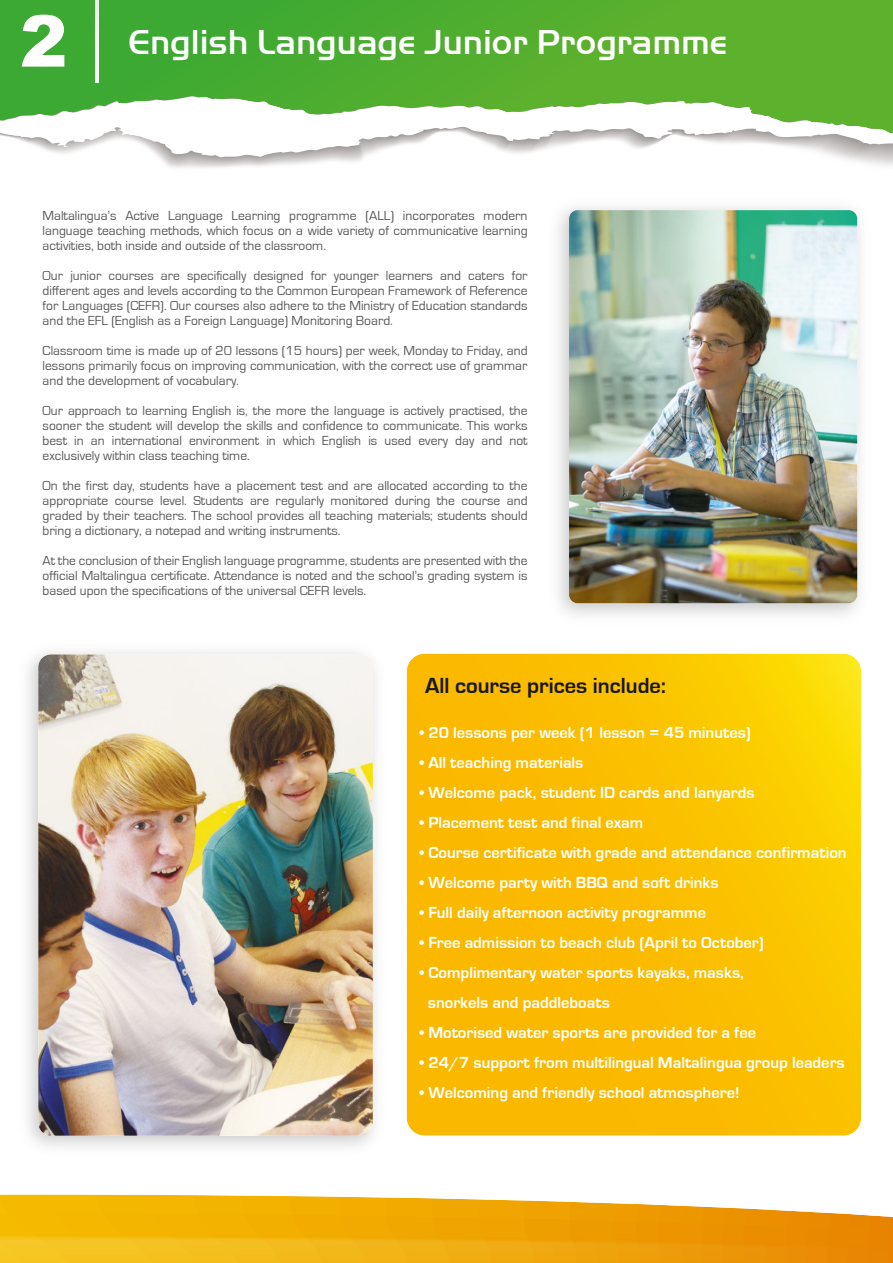
<style>
.page{position:relative;width:893px;height:1263px;background:#fff}
.page>*{position:absolute;margin:0;border:0;box-sizing:border-box;transform-origin:0 0}
.t1{font:500 35.7px "Handel Gothic Com";color:#fff}
.t2{font:700 22.5px "Eurostile";color:#181716}
.t3{font:700 16.5px/30px "Eurostile";color:#fff}
.t4{font:13.5px/15px "Eurostile";color:#565655;text-align:justify}
.s1{font-family:"Arial";font-weight:400;font-size:71.4px}
.s2{font-family:"Arial";font-weight:900;font-size:71.4px}
</style>
<div class="page">
<svg style="left:411px;top:654px;width:450px;height:482px;background:#fbbf00"></svg>
<svg style="left:0;top:1194px;width:893px;height:69px;background:#f1b121"></svg>
<div style="left:845px;top:0;width:48px;height:95px;background:#5cb12d"></div>
<svg style="left:0;top:95px;width:893px;height:62px"></svg>
<svg style="left:0;top:0;width:845px;height:125px;background:#65b84b"></svg>
<hr style="left:96px;top:0;width:3px;height:82px;background:#fff">
<img style="left:558px;top:207px;width:302px;height:409px">
<img style="left:569px;top:210px;width:288px;height:393px">
<img style="left:27px;top:652px;width:384px;height:495px">
<img style="left:38px;top:654px;width:335px;height:482px">
<h1 class="t1" style="left:20px;top:28px;width:709px"><span class="s1">1</span><span class="s2">2</span> English Language Junior Programme</h1>
<p class="t4" style="left:43px;top:209px;width:486px">Maltalingua’s Active Language Learning programme (ALL) incorporates modern language teaching methods, which focus on a wide variety of communicative learning activities, both inside and outside of the classroom.</p>
<p class="t4" style="left:43px;top:269px;width:486px">Our junior courses are specifically designed for younger learners and caters for different ages and levels according to the Common European Framework of Reference for Languages (CEFR). Our courses also adhere to the Ministry of Education standards and the EFL (English as a Foreign Language) Monitoring Board.</p>
<p class="t4" style="left:43px;top:344px;width:486px">Classroom time is made up of 20 lessons (15 hours) per week, Monday to Friday, and lessons primarily focus on improving communication, with the correct use of grammar and the development of vocabulary.</p>
<p class="t4" style="left:43px;top:404px;width:486px">Our approach to learning English is, the more the language is actively practised, the sooner the student will develop the skills and confidence to communicate. This works best in an international environment in which English is used every day and not exclusively within class teaching time.</p>
<p class="t4" style="left:43px;top:479px;width:486px">On the first day, students have a placement test and are allocated according to the appropriate course level. Students are regularly monitored during the course and graded by their teachers. The school provides all teaching materials; students should bring a dictionary, a notepad and writing instruments.</p>
<p class="t4" style="left:43px;top:554px;width:486px">At the conclusion of their English language programme, students are presented with the official Maltalingua certificate. Attendance is noted and the school’s grading system is based upon the specifications of the universal CEFR levels.</p>
<h2 class="t2" style="left:425px;top:677px;width:242px">All course prices include:</h2>
<p class="t3" style="left:420px;top:718px;width:333px">• 20 lessons per week (1 lesson = 45 minutes)</p>
<p class="t3" style="left:420px;top:748px;width:165px">• All teaching materials</p>
<p class="t3" style="left:420px;top:778px;width:336px">• Welcome pack, student ID cards and lanyards</p>
<p class="t3" style="left:420px;top:808px;width:225px">• Placement test and final exam</p>
<p class="t3" style="left:420px;top:838px;width:428px">• Course certificate with grade and attendance confirmation</p>
<p class="t3" style="left:420px;top:868px;width:300px">• Welcome party with BBQ and soft drinks</p>
<p class="t3" style="left:420px;top:898px;width:288px">• Full daily afternoon activity programme</p>
<p class="t3" style="left:420px;top:928px;width:346px">• Free admission to beach club (April to October)</p>
<p class="t3" style="left:428px;top:958px;width:317px;text-indent:-8px">• Complimentary water sports kayaks, masks, snorkels and paddleboats</p>
<p class="t3" style="left:420px;top:1018px;width:338px">• Motorised water sports are provided for a fee</p>
<p class="t3" style="left:420px;top:1048px;width:427px">• 24/7 support from multilingual Maltalingua group leaders</p>
<p class="t3" style="left:420px;top:1078px;width:321px">• Welcoming and friendly school atmosphere!</p>
</div>
